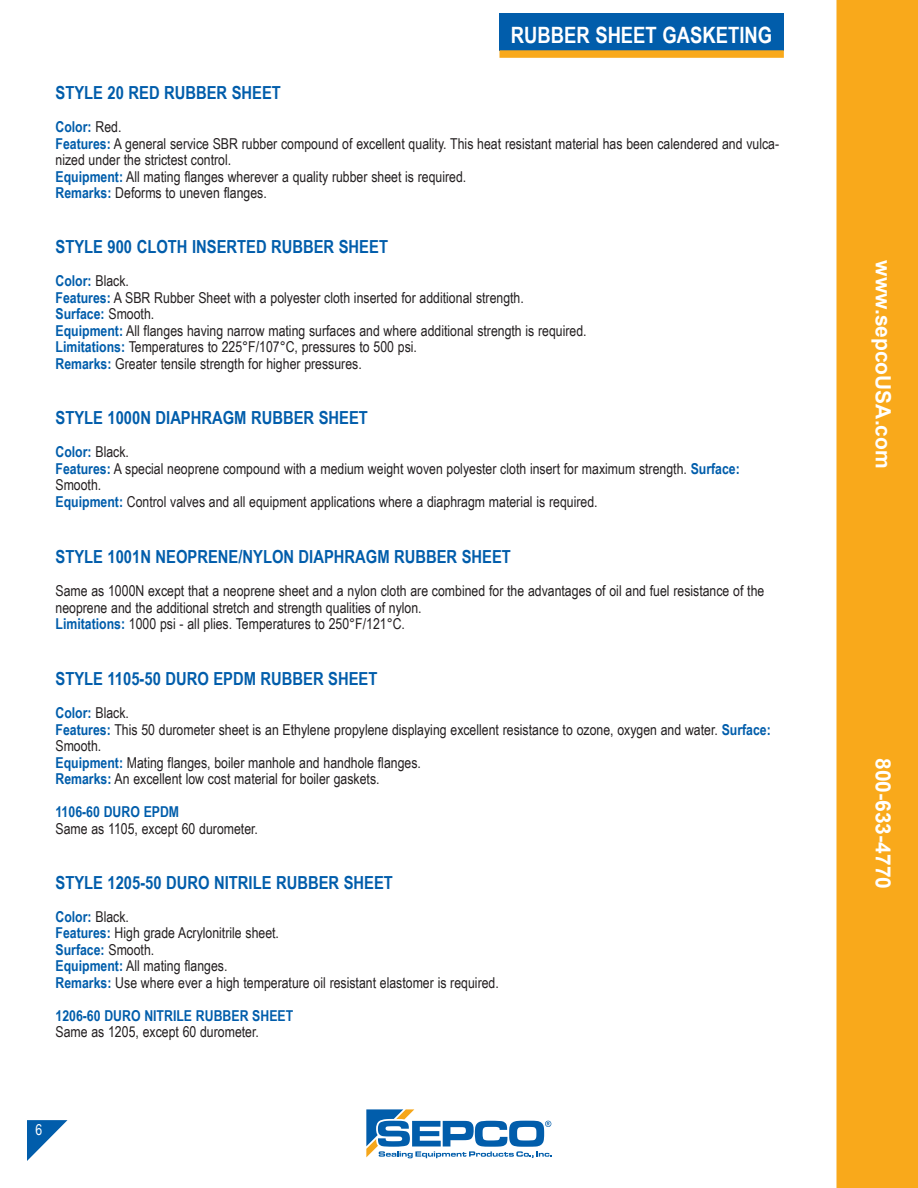
<style>
.page{position:relative;width:918px;height:1188px;background:#fff}
.page>*{position:absolute;margin:0;border:0;box-sizing:border-box;transform-origin:0 0}
.t1{font:700 22.5px "Arial Narrow";color:#fff}
.t2{font:700 21px "Arial";color:#fff}
.t3{font:700 18px "Arial Narrow";color:#015dab}
.t4{font:15px/16.5px "Arial Narrow";color:#231f20}
.t5{font:700 15px "Arial Narrow";color:#015dab}
.t6{font:15px "Arial Narrow";color:#fff}
.s1{font-weight:400;color:#231f20}
.s2{font-weight:700;color:#015dab}
</style>
<div class="page">
<div style="left:837px;top:0;width:81px;height:1188px;background:#f9a91b"></div>
<svg style="left:27px;top:1120px;width:41px;height:41px"></svg>
<svg style="left:366px;top:1109px;width:186px;height:49px"></svg>
<div style="left:500px;top:14px;width:284px;height:37px;background:#015dab"></div>
<div style="left:500px;top:50px;width:284px;height:8px;background:#f9a91b"></div>
<p class="t1" style="left:511px;top:18px;width:263px">RUBBER SHEET GASKETING</p>
<p class="t3" style="left:56px;top:79px;width:227px">STYLE 20 RED RUBBER SHEET</p>
<p class="t5" style="left:56px;top:116px;width:67px">Color: <span class="s1">Red.</span></p>
<p class="t4" style="left:56px;top:135px;width:725px"><span class="s2">Features:</span> A general service SBR rubber compound of excellent quality. This heat resistant material has been calendered and vulca&shy;nized under the strictest control.</p>
<p class="t4" style="left:56px;top:168px;width:412px"><span class="s2">Equipment:</span> All mating flanges wherever a quality rubber sheet is required.</p>
<p class="t4" style="left:56px;top:184px;width:213px"><span class="s2">Remarks:</span> Deforms to uneven flanges.</p>
<p class="t3" style="left:56px;top:233px;width:334px">STYLE 900 CLOTH INSERTED RUBBER SHEET</p>
<p class="t5" style="left:56px;top:270px;width:75px">Color: <span class="s1">Black.</span></p>
<p class="t4" style="left:56px;top:289px;width:470px"><span class="s2">Features:</span> A SBR Rubber Sheet with a polyester cloth inserted for additional strength.</p>
<p class="t5" style="left:56px;top:303px;width:100px">Surface: <span class="s1">Smooth.</span></p>
<p class="t4" style="left:56px;top:322px;width:533px"><span class="s2">Equipment:</span> All flanges having narrow mating surfaces and where additional strength is required.</p>
<p class="t4" style="left:56px;top:338px;width:363px"><span class="s2">Limitations:</span> Temperatures to 225°F/107°C, pressures to 500 psi.</p>
<p class="t4" style="left:56px;top:355px;width:308px"><span class="s2">Remarks:</span> Greater tensile strength for higher pressures.</p>
<p class="t3" style="left:56px;top:404px;width:314px">STYLE 1000N DIAPHRAGM RUBBER SHEET</p>
<p class="t5" style="left:56px;top:441px;width:75px">Color: <span class="s1">Black.</span></p>
<p class="t4" style="left:56px;top:460px;width:686px"><span class="s2">Features:</span> A special neoprene compound with a medium weight woven polyester cloth insert for maximum strength. <span class="s2">Surface:<br></span>Smooth.</p>
<p class="t4" style="left:56px;top:493px;width:544px"><span class="s2">Equipment:</span> Control valves and all equipment applications where a diaphragm material is required.</p>
<p class="t3" style="left:56px;top:543px;width:457px">STYLE 1001N NEOPRENE/NYLON DIAPHRAGM RUBBER SHEET</p>
<p class="t4" style="left:56px;top:582px;width:710px">Same as 1000N except that a neoprene sheet and a nylon cloth are combined for the advantages of oil and fuel resistance of the neoprene and the additional stretch and strength qualities of nylon.</p>
<p class="t4" style="left:56px;top:615px;width:351px"><span class="s2">Limitations:</span> 1000 psi - all plies. Temperatures to 250°F/121°C.</p>
<p class="t3" style="left:56px;top:665px;width:323px">STYLE 1105-50 DURO EPDM RUBBER SHEET</p>
<p class="t5" style="left:56px;top:702px;width:75px">Color: <span class="s1">Black.</span></p>
<p class="t4" style="left:56px;top:721px;width:717px"><span class="s2">Features:</span> This 50 durometer sheet is an Ethylene propylene displaying excellent resistance to ozone, oxygen and water. <span class="s2">Surface:<br></span>Smooth.</p>
<p class="t4" style="left:56px;top:754px;width:367px"><span class="s2">Equipment:</span> Mating flanges, boiler manhole and handhole flanges.</p>
<p class="t4" style="left:56px;top:770px;width:326px"><span class="s2">Remarks:</span> An excellent low cost material for boiler gaskets.</p>
<p class="t5" style="left:56px;top:801px;width:125px">1106-60 DURO EPDM</p>
<p class="t4" style="left:56px;top:820px;width:204px">Same as 1105, except 60 durometer.</p>
<p class="t3" style="left:56px;top:869px;width:339px">STYLE 1205-50 DURO NITRILE RUBBER SHEET</p>
<p class="t5" style="left:56px;top:905px;width:75px">Color: <span class="s1">Black.</span></p>
<p class="t4" style="left:56px;top:924px;width:225px"><span class="s2">Features:</span> High grade Acrylonitrile sheet.</p>
<p class="t5" style="left:56px;top:938px;width:100px">Surface: <span class="s1">Smooth.</span></p>
<p class="t4" style="left:56px;top:957px;width:173px"><span class="s2">Equipment:</span> All mating flanges.</p>
<p class="t4" style="left:56px;top:974px;width:445px"><span class="s2">Remarks:</span> Use where ever a high temperature oil resistant elastomer is required.</p>
<p class="t5" style="left:56px;top:1004px;width:239px">1206-60 DURO NITRILE RUBBER SHEET</p>
<p class="t4" style="left:56px;top:1023px;width:205px">Same as 1205, except 60 durometer.</p>
<p class="t6" style="left:35px;top:1119px;width:8px">6</p>
<h2 class="t2" style="left:897px;top:260px;width:210px;rotate:90deg">www.sepcoUSA.com</h2>
<h2 class="t2" style="left:897px;top:758px;width:132px;rotate:90deg">800-633-4770</h2>
</div>
